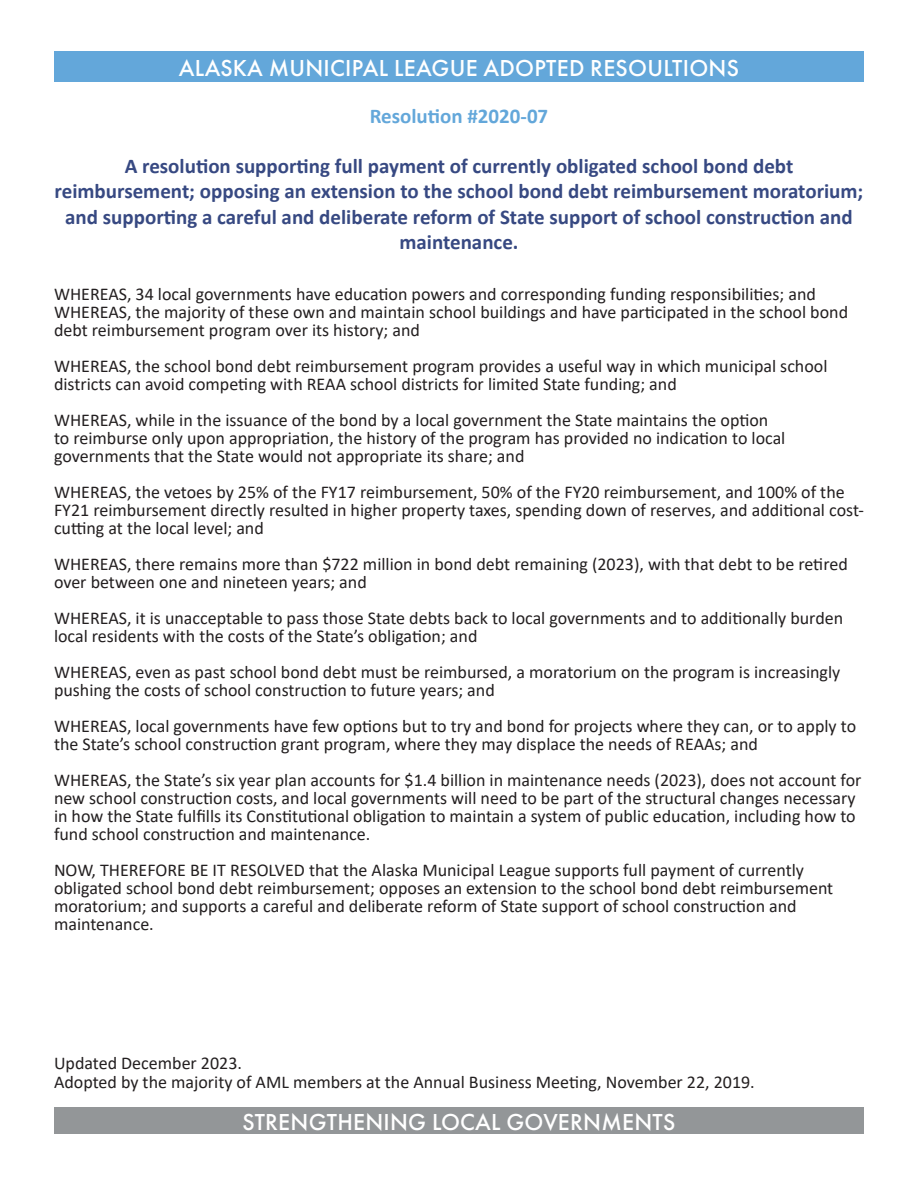
<style>
.page{position:relative;width:918px;height:1188px;background:#fff}
.page>*{position:absolute;margin:0;border:0;box-sizing:border-box;transform-origin:0 0}
.t1{font:500 24px "Futura PT";letter-spacing:.01em;color:#fff}
.t2{font:700 21px/25.2px "Calibri";color:#374982;text-align:center}
.Resolution_Title{font:700 21px "Calibri";color:#63a7da}
.Body{font:18px/18px "Calibri";color:#231f20}
</style>
<div class="page">
<div style="left:54px;top:52px;width:810px;height:30px;background:#63a7da"></div>
<div style="left:54px;top:1107px;width:810px;height:27px;background:#939698"></div>
<h1 class="t1" style="left:179px;top:54px;width:562px">ALASKA MUNICIPAL LEAGUE ADOPTED RESOULTIONS</h1>
<p class="Resolution_Title" style="left:370px;top:101px;width:180px">Resolution #2020-07</p>
<p class="t2" style="left:55px;top:153px;width:810px">A resolution supporting full payment of currently obligated school bond debt reimbursement; opposing an extension to the school bond debt reimbursement moratorium; and supporting a careful and deliberate reform of State support of school construction and maintenance.</p>
<p class="Body" style="left:54px;top:284px;width:763px">WHEREAS, 34 local governments have education powers and corresponding funding responsibilities; and</p>
<p class="Body" style="left:54px;top:302px;width:796px">WHEREAS, the majority of these own and maintain school buildings and have participated in the school bond debt reimbursement program over its history; and</p>
<p class="Body" style="left:54px;top:356px;width:775px">WHEREAS, the school bond debt reimbursement program provides a useful way in which municipal school districts can avoid competing with REAA school districts for limited State funding; and</p>
<p class="Body" style="left:54px;top:410px;width:733px">WHEREAS, while in the issuance of the bond by a local government the State maintains the option to reimburse only upon appropriation, the history of the program has provided no indication to local governments that the State would not appropriate its share; and</p>
<p class="Body" style="left:54px;top:482px;width:811px">WHEREAS, the vetoes by 25% of the FY17 reimbursement, 50% of the FY20 reimbursement, and 100% of the<br>FY21 reimbursement directly resulted in higher property taxes, spending down of reserves, and additional cost&shy;cutting at the local level; and</p>
<p class="Body" style="left:54px;top:554px;width:795px">WHEREAS, there remains more than $722 million in bond debt remaining (2023), with that debt to be retired over between one and nineteen years; and</p>
<p class="Body" style="left:54px;top:608px;width:791px">WHEREAS, it is unacceptable to pass those State debts back to local governments and to additionally burden local residents with the costs of the State’s obligation; and</p>
<p class="Body" style="left:54px;top:662px;width:788px">WHEREAS, even as past school bond debt must be reimbursed, a moratorium on the program is increasingly pushing the costs of school construction to future years; and</p>
<p class="Body" style="left:54px;top:716px;width:804px">WHEREAS, local governments have few options but to try and bond for projects where they can, or to apply to the State’s school construction grant program, where they may displace the needs of REAAs; and</p>
<p class="Body" style="left:54px;top:770px;width:809px">WHEREAS, the State’s six year plan accounts for $1.4 billion in maintenance needs (2023), does not account for new school construction costs, and local governments will need to be part of the structural changes necessary in how the State fulfills its Constitutional obligation to maintain a system of public education, including how to fund school construction and maintenance.</p>
<p class="Body" style="left:54px;top:860px;width:781px">NOW, THEREFORE BE IT RESOLVED that the Alaska Municipal League supports full payment of currently obligated school bond debt reimbursement; opposes an extension to the school bond debt reimbursement moratorium; and supports a careful and deliberate reform of State support of school construction and maintenance.</p>
<p class="Body" style="left:54px;top:1054px;width:190px">Updated December 2023.</p>
<p class="Body" style="left:54px;top:1073px;width:702px">Adopted by the majority of AML members at the Annual Business Meeting, November 22, 2019.</p>
<h1 class="t1" style="left:243px;top:1107px;width:434px">STRENGTHENING LOCAL GOVERNMENTS</h1>
</div>
